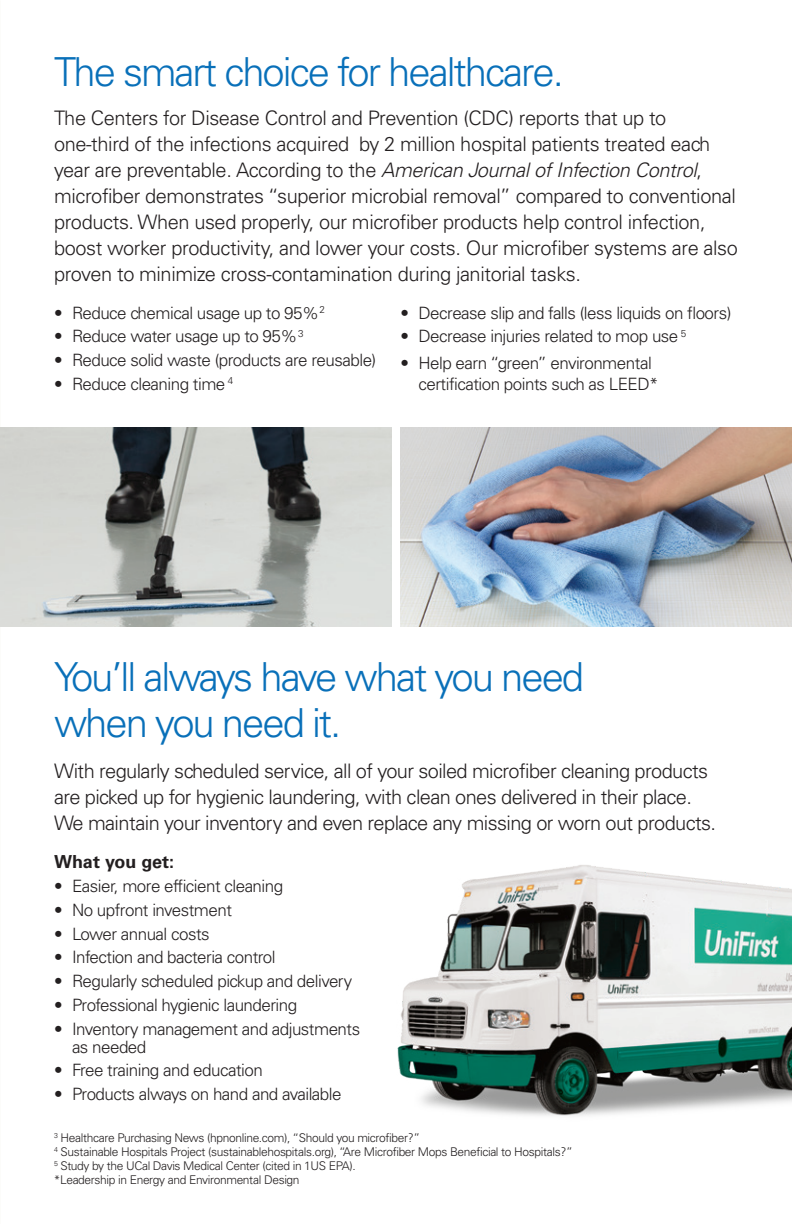
<style>
.page{position:relative;width:792px;height:1224px;background:#fff}
.page>*{position:absolute;margin:0;border:0;box-sizing:border-box;transform-origin:0 0}
.t1{font:300 40px/46px "Univers";letter-spacing:-.05em;color:#0970b9}
.t2{font:300 20px/26px "Univers";letter-spacing:-.02em;color:#231f20}
.t3{font:700 18px "Univers";color:#231f20}
.t4{font:300 17px/21px "Univers";letter-spacing:-.03em;color:#231f20}
.t5{font:300 12px/14px "Univers";letter-spacing:-.03em;color:#231f20}
.s1{font-style:italic}
</style>
<div class="page">
<img style="left:397px;top:865px;width:395px;height:251px">
<img style="left:0;top:428px;width:391px;height:198px">
<img style="left:401px;top:428px;width:391px;height:198px">
<h1 class="t1" style="left:54px;top:49px;width:511px">The smart choice for healthcare.</h1>
<p class="t2" style="left:54px;top:105px;width:685px">The Centers for Disease Control and Prevention (CDC) reports that up to one-third of the infections acquired by 2 million hospital patients treated each year are preventable. According to the <span class="s1">American Journal of Infection Control</span>, microfiber demonstrates “superior microbial removal” compared to conventional products. When used properly, our microfiber products help control infection, boost worker productivity, and lower your costs. Our microfiber systems are also proven to minimize cross-contamination during janitorial tasks.</p>
<p class="t4" style="left:54px;top:302px;width:272px">• Reduce chemical usage up to 95%<sup>2</sup></p>
<p class="t4" style="left:54px;top:326px;width:251px">• Reduce water usage up to 95%<sup>3</sup></p>
<p class="t4" style="left:54px;top:350px;width:324px">• Reduce solid waste (products are reusable)</p>
<p class="t4" style="left:54px;top:373px;width:181px">• Reduce cleaning time <sup>4</sup></p>
<p class="t4" style="left:400px;top:302px;width:332px">• Decrease slip and falls (less liquids on floors)</p>
<p class="t4" style="left:400px;top:326px;width:287px">• Decrease injuries related to mop use <sup>5</sup></p>
<p class="t4" style="left:419px;top:353px;width:242px;text-indent:-18px">• Help earn “green” environmental certification points such as LEED*</p>
<h1 class="t1" style="left:54px;top:654px;width:532px">You’ll always have what you need when you need it.</h1>
<p class="t2" style="left:54px;top:757px;width:664px">With regularly scheduled service, all of your soiled microfiber cleaning products are picked up for hygienic laundering, with clean ones delivered in their place.<br>We maintain your inventory and even replace any missing or worn out products.</p>
<p class="t3" style="left:54px;top:851px;width:122px">What you get:</p>
<p class="t4" style="left:54px;top:875px;width:231px">• Easier, more efficient cleaning</p>
<p class="t4" style="left:54px;top:899px;width:180px">• No upfront investment</p>
<p class="t4" style="left:54px;top:923px;width:157px">• Lower annual costs</p>
<p class="t4" style="left:54px;top:947px;width:223px">• Infection and bacteria control</p>
<p class="t4" style="left:54px;top:971px;width:300px">• Regularly scheduled pickup and delivery</p>
<p class="t4" style="left:54px;top:994px;width:245px">• Professional hygienic laundering</p>
<p class="t4" style="left:72px;top:1020px;width:290px;line-height:18px;text-indent:-18px">• Inventory management and adjustments as needed</p>
<p class="t4" style="left:54px;top:1060px;width:210px">• Free training and education</p>
<p class="t4" style="left:54px;top:1084px;width:289px">• Products always on hand and available</p>
<p class="t5" style="left:54px;top:1131px;width:520px"><sup>3</sup> Healthcare Purchasing News (hpnonline.com), “Should you microfiber?”<br><sup>4</sup> Sustainable Hospitals Project (sustainablehospitals.org), “Are Microfiber Mops Beneficial to Hospitals?” <sup>5</sup> Study by the UCal Davis Medical Center (cited in 1US EPA).<br>*Leadership in Energy and Environmental Design</p>
</div>
